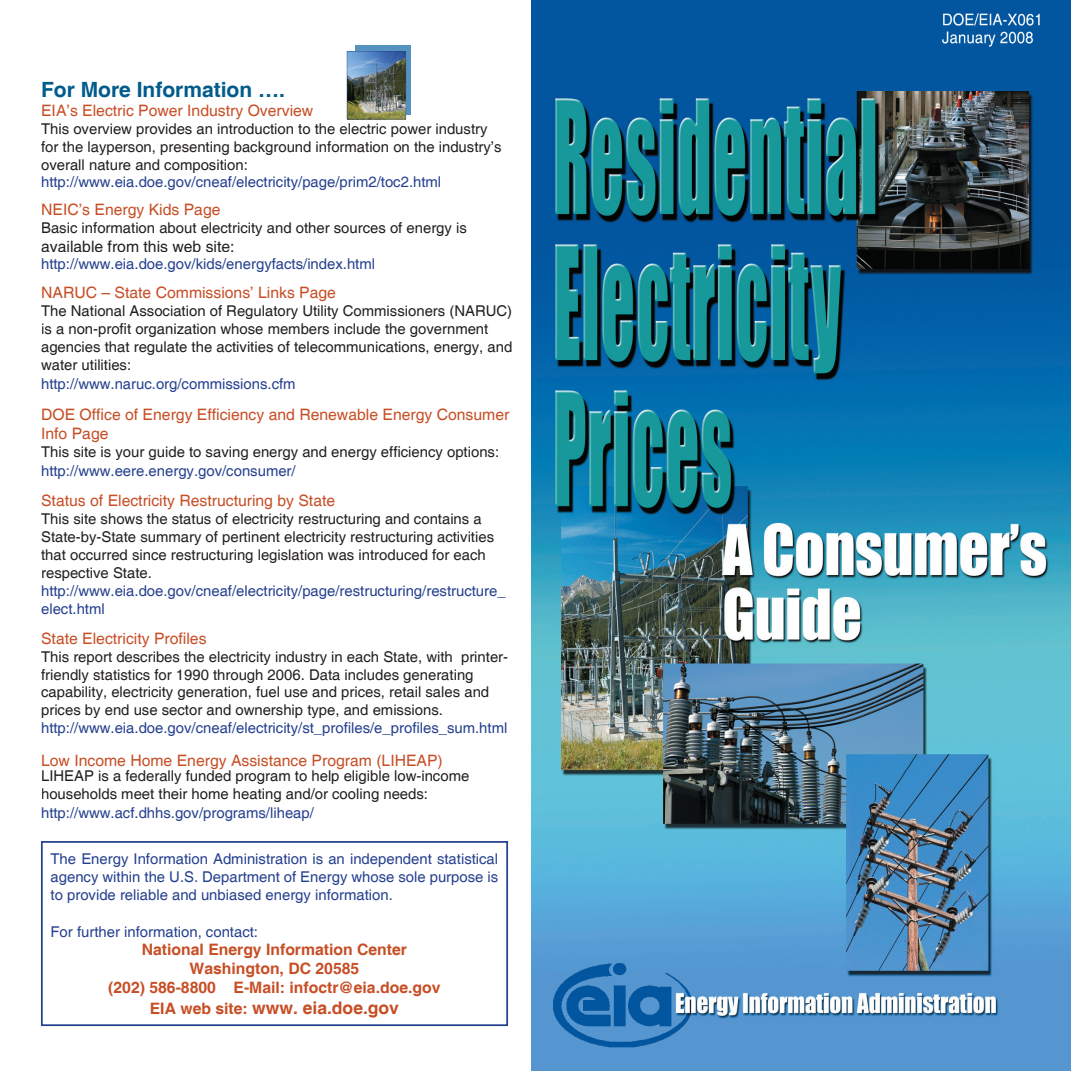
<style>
.page{position:relative;width:1071px;height:1071px;background:#fff}
.page>*{position:absolute;margin:0;border:0;box-sizing:border-box;transform-origin:0 0}
.t1{font:700 21px "Helvetica";color:#015c8c}
.t2{font:700 17.5px "Helvetica";color:#c74e25}
.t3{font:15.75px/18.9px "Helvetica";color:#c74e25}
.t4{font:700 15.75px/18.9px "Helvetica";color:#c74e25;text-align:center}
.t5{font:15.75px "Helvetica";color:#231f20}
.t6{font:14.88px/17.8px "Helvetica";color:#231f20}
.t7{font:14.88px/17.8px "Helvetica";color:#25408f}
.s1{font-size:15.75px}
</style>
<div class="page">
<img style="left:532px;top:0;width:539px;height:1071px">
<svg style="left:41px;top:841px;width:467px;height:185px"></svg>
<div style="left:355px;top:46px;width:56px;height:69px;background:#5693be"></div>
<img style="left:347px;top:51px;width:59px;height:68px">
<h1 class="t1" style="left:41px;top:77px;width:245px">For More Information ….</h1>
<p class="t3" style="left:41px;top:102px;width:274px">EIA’s Electric Power Industry Overview</p>
<p class="t6" style="left:41px;top:120px;width:462px">This overview provides an introduction to the electric power industry for the layperson, presenting background information on the industry’s overall nature and composition:</p>
<p class="t7" style="left:41px;top:174px;width:402px">http://www.eia.doe.gov/cneaf/electricity/page/prim2/toc2.html</p>
<p class="t3" style="left:41px;top:200px;width:181px">NEIC’s Energy Kids Page</p>
<p class="t6" style="left:41px;top:219px;width:427px">Basic information about electricity and other sources of energy is</p>
<p class="t5" style="left:41px;top:237px;width:195px">available from this web site:</p>
<p class="t7" style="left:41px;top:256px;width:336px">http://www.eia.doe.gov/kids/energyfacts/index.html</p>
<p class="t3" style="left:41px;top:284px;width:296px">NARUC – State Commissions’ Links Page</p>
<p class="t6" style="left:41px;top:303px;width:473px">The National Association of Regulatory Utility Commissioners (NARUC) is a non-profit organization whose members include the government agencies that regulate the activities of telecommunications, energy, and water utilities:</p>
<p class="t7" style="left:41px;top:375px;width:256px">http://www.naruc.org/commissions.cfm</p>
<p class="t3" style="left:41px;top:405px;width:470px">DOE Office of Energy Efficiency and Renewable Energy Consumer<br>Info Page</p>
<p class="t6" style="left:41px;top:443px;width:460px">This site is your guide to saving energy and energy efficiency options:</p>
<p class="t7" style="left:41px;top:462px;width:256px">http://www.eere.energy.gov/consumer/</p>
<p class="t3" style="left:41px;top:492px;width:296px">Status of Electricity Restructuring by State</p>
<p class="t6" style="left:41px;top:511px;width:455px">This site shows the status of electricity restructuring and contains a State-by-State summary of pertinent electricity restructuring activities that occurred since restructuring legislation was introduced for each respective State.</p>
<p class="t7" style="left:41px;top:581px;width:466px;line-height:18.9px">http://www.eia.doe.gov/cneaf/electricity/page/restructuring/restructure_ elect.html</p>
<p class="t3" style="left:41px;top:629px;width:167px">State Electricity Profiles</p>
<p class="t6" style="left:41px;top:648px;width:469px">This report describes the electricity industry in each State, with printer&shy;friendly statistics for 1990 through 2006. Data includes generating capability, electricity generation, fuel use and prices, retail sales and prices by end use sector and ownership type, and emissions.</p>
<p class="t7" style="left:41px;top:720px;width:468px">http://www.eia.doe.gov/cneaf/electricity/st_profiles/e_profiles_sum.html</p>
<p class="t3" style="left:41px;top:751px;width:403px">Low Income Home Energy Assistance Program (LIHEAP)</p>
<p class="t6" style="left:41px;top:768px;width:430px">LIHEAP is a federally funded program to help eligible low-income households meet their home heating and/or cooling needs:</p>
<p class="t7" style="left:41px;top:805px;width:274px">http://www.acf.dhhs.gov/programs/liheap/</p>
<p class="t7" style="left:51px;top:851px;width:449px;text-align:justify">The Energy Information Administration is an independent statistical agency within the U.S. Department of Energy whose sole purpose is to provide reliable and unbiased energy information.</p>
<p class="t7" style="left:51px;top:923px;width:209px">For further information, contact:</p>
<p class="t4" style="left:108px;top:941px;width:334px">National Energy Information Center<br>Washington, DC 20585<br>(202) 586-8800 E-Mail: infoctr@eia.doe.gov</p>
<p class="t2" style="left:150px;top:997px;width:251px"><span class="s1">EIA web site:</span> www. eia.doe.gov</p>
</div>
